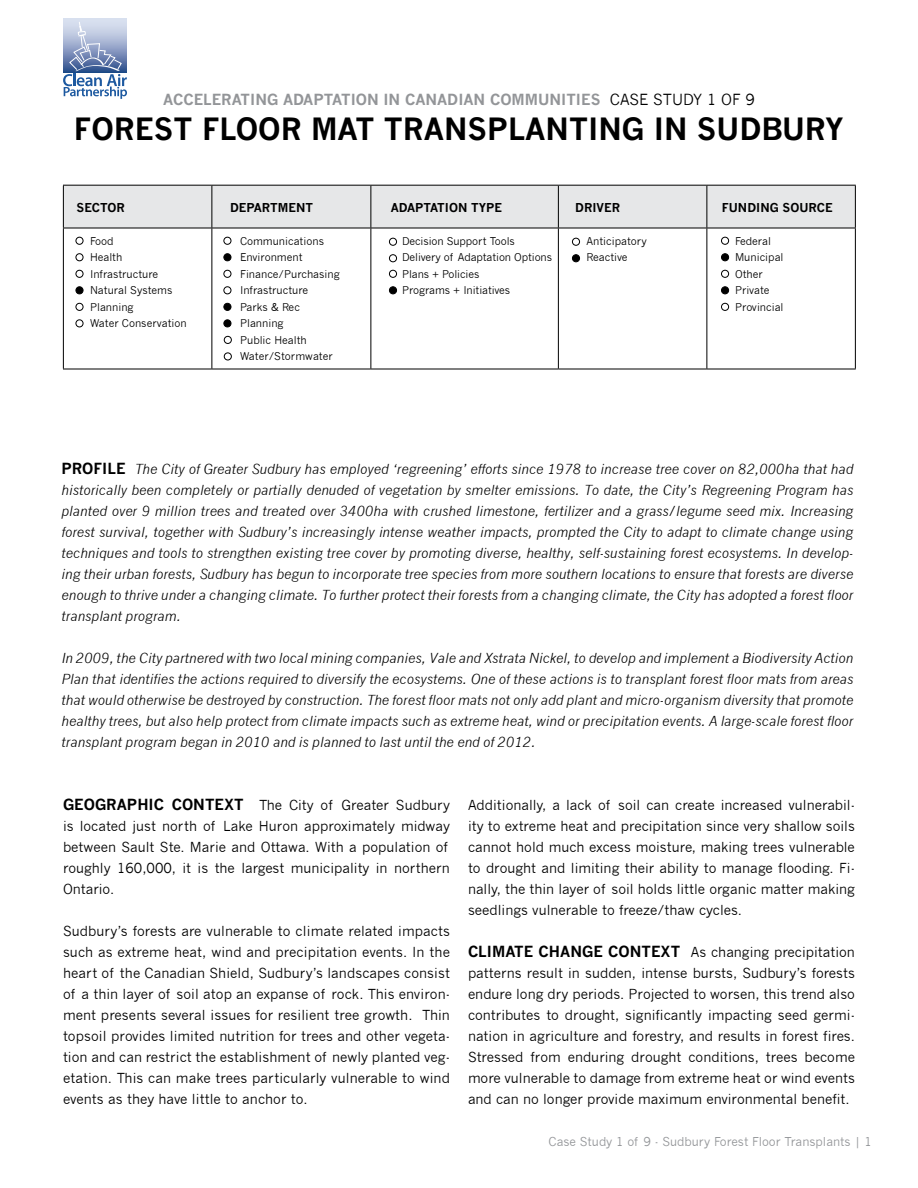
<style>
.page{position:relative;width:918px;height:1188px;background:#fff}
.page>*{position:absolute;margin:0;border:0;box-sizing:border-box;transform-origin:0 0}
.t1{font:700 30px "News Gothic";color:#000}
.t2{font:700 15px "News Gothic";color:#939598}
.t3{font:13.5px/21px "News Gothic";color:#000;text-align:justify}
.t4{font:italic 13.5px/21px "News Gothic";color:#000;text-align:justify}
.t5{font:700 12px "News Gothic";color:#000}
.t6{font:12px "News Gothic";color:#939598}
.t7{font:10.5px/16.5px "News Gothic";color:#000}
.s1{font-weight:400;color:#000}
.s2{font-weight:700;font-style:normal;font-size:15px}
.s3{font-weight:700;font-size:15px}
</style>
<div class="page">
<div style="left:63px;top:18px;width:64px;height:55px;background:#d8e0ef"></div>
<svg style="left:63px;top:22px;width:64px;height:77px"></svg>
<div style="left:64px;top:186px;width:791px;height:42px;background:#e6e7e8"></div>
<hr style="left:63px;top:185px;width:149px;height:1px;background:#000">
<hr style="left:63px;top:186px;width:1px;height:42px;background:#000">
<hr style="left:212px;top:185px;width:159px;height:1px;background:#000">
<hr style="left:212px;top:186px;width:1px;height:42px;background:#000">
<hr style="left:371px;top:185px;width:187px;height:1px;background:#000">
<hr style="left:370px;top:186px;width:1px;height:42px;background:#000">
<hr style="left:558px;top:185px;width:149px;height:1px;background:#000">
<hr style="left:558px;top:186px;width:1px;height:42px;background:#000">
<hr style="left:707px;top:185px;width:149px;height:1px;background:#000">
<hr style="left:706px;top:186px;width:1px;height:42px;background:#000">
<hr style="left:855px;top:186px;width:1px;height:42px;background:#000">
<hr style="left:63px;top:228px;width:149px;height:1px;background:#000">
<hr style="left:63px;top:228px;width:1px;height:141px;background:#000">
<hr style="left:212px;top:228px;width:159px;height:1px;background:#000">
<hr style="left:212px;top:228px;width:1px;height:141px;background:#000">
<hr style="left:371px;top:228px;width:187px;height:1px;background:#000">
<hr style="left:370px;top:228px;width:1px;height:141px;background:#000">
<hr style="left:558px;top:228px;width:149px;height:1px;background:#000">
<hr style="left:558px;top:228px;width:1px;height:141px;background:#000">
<hr style="left:707px;top:228px;width:149px;height:1px;background:#000">
<hr style="left:706px;top:228px;width:1px;height:141px;background:#000">
<hr style="left:855px;top:228px;width:1px;height:141px;background:#000">
<hr style="left:63px;top:369px;width:149px;height:1px;background:#000">
<hr style="left:212px;top:369px;width:159px;height:1px;background:#000">
<hr style="left:371px;top:369px;width:187px;height:1px;background:#000">
<hr style="left:558px;top:369px;width:149px;height:1px;background:#000">
<hr style="left:707px;top:369px;width:149px;height:1px;background:#000">
<div style="left:224px;top:237px;width:7px;height:8px;border:1px solid #000;border-radius:50%"></div>
<div style="left:76px;top:237px;width:7px;height:8px;border:1px solid #000;border-radius:50%"></div>
<div style="left:721px;top:237px;width:8px;height:8px;border:1px solid #000;border-radius:50%"></div>
<div style="left:224px;top:254px;width:7px;height:7px;background:#000;border-radius:50%"></div>
<div style="left:224px;top:253px;width:7px;height:8px;border:1px solid #000;border-radius:50%"></div>
<div style="left:76px;top:253px;width:7px;height:8px;border:1px solid #000;border-radius:50%"></div>
<div style="left:722px;top:254px;width:7px;height:7px;background:#000;border-radius:50%"></div>
<div style="left:721px;top:253px;width:8px;height:8px;border:1px solid #000;border-radius:50%"></div>
<div style="left:224px;top:270px;width:7px;height:8px;border:1px solid #000;border-radius:50%"></div>
<div style="left:389px;top:270px;width:8px;height:8px;border:1px solid #000;border-radius:50%"></div>
<div style="left:721px;top:270px;width:8px;height:8px;border:1px solid #000;border-radius:50%"></div>
<div style="left:76px;top:270px;width:7px;height:8px;border:1px solid #000;border-radius:50%"></div>
<div style="left:224px;top:286px;width:7px;height:8px;border:1px solid #000;border-radius:50%"></div>
<div style="left:389px;top:287px;width:8px;height:7px;background:#000;border-radius:50%"></div>
<div style="left:389px;top:286px;width:8px;height:8px;border:1px solid #000;border-radius:50%"></div>
<div style="left:722px;top:287px;width:7px;height:7px;background:#000;border-radius:50%"></div>
<div style="left:721px;top:286px;width:8px;height:8px;border:1px solid #000;border-radius:50%"></div>
<div style="left:76px;top:287px;width:7px;height:7px;background:#000;border-radius:50%"></div>
<div style="left:76px;top:286px;width:7px;height:8px;border:1px solid #000;border-radius:50%"></div>
<div style="left:76px;top:303px;width:7px;height:8px;border:1px solid #000;border-radius:50%"></div>
<div style="left:224px;top:303px;width:7px;height:7px;background:#000;border-radius:50%"></div>
<div style="left:224px;top:303px;width:7px;height:8px;border:1px solid #000;border-radius:50%"></div>
<div style="left:721px;top:303px;width:8px;height:8px;border:1px solid #000;border-radius:50%"></div>
<div style="left:76px;top:319px;width:7px;height:8px;border:1px solid #000;border-radius:50%"></div>
<div style="left:224px;top:320px;width:7px;height:7px;background:#000;border-radius:50%"></div>
<div style="left:224px;top:319px;width:7px;height:8px;border:1px solid #000;border-radius:50%"></div>
<div style="left:224px;top:336px;width:8px;height:8px;border:1px solid #000;border-radius:50%"></div>
<div style="left:224px;top:352px;width:8px;height:8px;border:1px solid #000;border-radius:50%"></div>
<div style="left:389px;top:238px;width:8px;height:8px;border:1px solid #000;border-radius:50%"></div>
<div style="left:572px;top:238px;width:8px;height:8px;border:1px solid #000;border-radius:50%"></div>
<div style="left:389px;top:254px;width:8px;height:8px;border:1px solid #000;border-radius:50%"></div>
<div style="left:572px;top:255px;width:8px;height:7px;background:#000;border-radius:50%"></div>
<div style="left:572px;top:254px;width:8px;height:8px;border:1px solid #000;border-radius:50%"></div>
<p class="t2" style="left:163px;top:91px;width:593px">ACCELERATING ADAPTATION IN CANADIAN COMMUNITIES <span class="s1">Cas e Study 1 of 9</span></p>
<h1 class="t1" style="left:74px;top:110px;width:772px">FOREST FLOOR MAT TRANSPLANTING IN SUDBURY</h1>
<p class="t5" style="left:76px;top:200px;width:50px">SECTOR</p>
<p class="t5" style="left:230px;top:200px;width:84px">DEPARTMENT</p>
<p class="t5" style="left:391px;top:200px;width:9px">ADAP</p>
<p class="t5" style="left:424px;top:200px;width:80px">TATION TYPE</p>
<p class="t5" style="left:575px;top:200px;width:46px">DRIVER</p>
<p class="t5" style="left:722px;top:200px;width:112px">FUNDING SOURCE</p>
<p class="t7" style="left:240px;top:233px;width:101px">Communications<br>Environment<br>Finance/Purchasing<br>Infrastructure<br>Parks &amp; Rec<br>Planning<br>Public Health<br>Water/Stormwater</p>
<p class="t7" style="left:402px;top:233px;width:152px">Decision Support Tools<br>Delivery of Adaptation Options<br>Plans + Policies<br>Programs + Initiatives</p>
<p class="t7" style="left:587px;top:233px;width:62px">Anticipatory<br>Reactive</p>
<p class="t7" style="left:90px;top:233px;width:98px">Food<br>Health<br>Infrastructure<br>Natural Systems<br>Planning<br>Water Conservation</p>
<p class="t7" style="left:735px;top:233px;width:50px">Federal<br>Municipal<br>Other<br>Private<br>Provincial</p>
<p class="t4" style="left:61px;top:459px;width:794px"><span class="s2">PROFILE</span> The City of Greater Sudbury has employed ‘regreening’ efforts since 1978 to increase tree cover on 82,000ha that had historically been completely or partially denuded of vegetation by smelter emissions. To date, the City’s Regreening Program has planted over 9 million trees and treated over 3400ha with crushed limestone, fertilizer and a grass/legume seed mix. Increasing forest survival, together with Sudbury’s increasingly intense weather impacts, prompted the City to adapt to climate change using techniques and tools to strengthen existing tree cover by promoting diverse, healthy, self-sustaining forest ecosystems. In develop&shy;ing their urban forests, Sudbury has begun to incorporate tree species from more southern locations to ensure that forests are diverse enough to thrive under a changing climate. To further protect their forests from a changing climate, the City has adopted a forest floor transplant program.</p>
<p class="t4" style="left:61px;top:648px;width:793px">In 2009, the City partnered with two local mining companies, Vale and Xstrata Nickel, to develop and implement a Biodiversity Action Plan that identifies the actions required to diversify the ecosystems. One of these actions is to transplant forest floor mats from areas that would otherwise be destroyed by construction. The forest floor mats not only add plant and micro-organism diversity that promote healthy trees, but also help protect from climate impacts such as extreme heat, wind or precipitation events. A large-scale forest floor transplant program began in 2010 and is planned to last until the end of 2012.</p>
<p class="t3" style="left:63px;top:795px;width:388px;text-align:left"><span class="s3">GEOGRAPHIC CONTEXT</span> The City of Greater Sudbury is located just north of Lake Huron approximately midway between Sault Ste. Marie and Ottawa. With a population of roughly 160,000, it is the largest municipality in northern Ontario.</p>
<p class="t3" style="left:63px;top:921px;width:389px">Sudbury’s forests are vulnerable to climate related impacts such as extreme heat, wind and precipitation events. In the heart of the Canadian Shield, Sudbury’s landscapes consist of a thin layer of soil atop an expanse of rock. This environ&shy;ment presents several issues for resilient tree growth. Thin topsoil provides limited nutrition for trees and other vegeta&shy;tion and can restrict the establishment of newly planted veg&shy;etation. This can make trees particularly vulnerable to wind events as they have little to anchor to.</p>
<p class="t3" style="left:468px;top:795px;width:389px">Additionally, a lack of soil can create increased vulnerabil&shy;ity to extreme heat and precipitation since very shallow soils cannot hold much excess moisture, making trees vulnerable to drought and limiting their ability to manage flooding. Fi&shy;nally, the thin layer of soil holds little organic matter making seedlings vulnerable to freeze/thaw cycles.</p>
<p class="t3" style="left:468px;top:942px;width:389px"><span class="s3">CLIMATE CHANGE CONTEXT</span> As changing precipitation patterns result in sudden, intense bursts, Sudbury’s forests endure long dry periods. Projected to worsen, this trend also contributes to drought, significantly impacting seed germi&shy;nation in agriculture and forestry, and results in forest fires.<br>Stressed from enduring drought conditions, trees become more vulnerable to damage from extreme heat or wind events and can no longer provide maximum environmental benefit.</p>
<p class="t6" style="left:549px;top:1135px;width:325px">Case Study 1 of 9 - Sudbury Forest Floor Transplants | 1</p>
</div>
